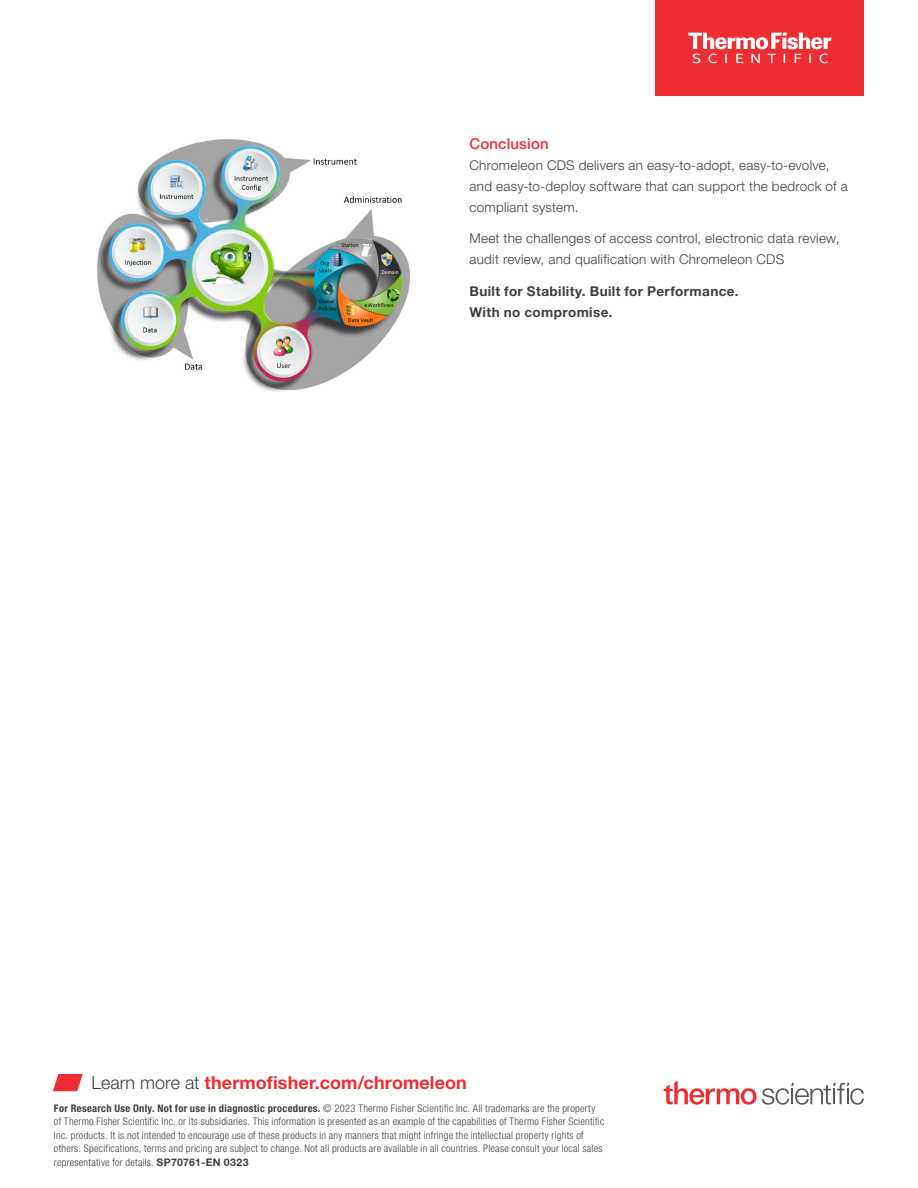
<style>
.page{position:relative;width:918px;height:1188px;background:#fff}
.page>*{position:absolute;margin:0;border:0;box-sizing:border-box;transform-origin:0 0}
.t1{font:700 18px "Helvetica Neue LTW1 G";letter-spacing:.01em;color:#ee2d33}
.t2{font:500 15px "Helvetica Neue LTW1 G";letter-spacing:.01em;color:#ee2d33}
.t3{font:300 13.5px/21px "Helvetica Neue LTW1 G";letter-spacing:.02em;color:#3e3e3f}
.t4{font:700 13.5px/21px "Helvetica Neue LTW1 G";letter-spacing:.03em;color:#3e3e3f}
.t5{font:300 condensed 10.5px/13.5px "Helvetica Neue LTW1 G";letter-spacing:.025em;color:#3e3e3f}
.s1{font-weight:300;color:#3e3e3f}
.s2{font-weight:700}
.s3{font-weight:700;font-stretch:normal}
</style>
<div class="page">
<img style="left:97px;top:139px;width:313px;height:253px">
<div style="left:656px;top:0;width:208px;height:96px;background:#ee2d33"></div>
<svg style="left:688px;top:33px;width:143px;height:30px"></svg>
<svg style="left:53px;top:1074px;width:30px;height:17px"></svg>
<svg style="left:664px;top:1081px;width:200px;height:24px"></svg>
<h2 class="t2" style="left:470px;top:134px;width:81px">Conclusion</h2>
<p class="t3" style="left:470px;top:154px;width:380px">Chromeleon CDS delivers an easy-to-adopt, easy-to-evolve, and easy-to-deploy software that can support the bedrock of a compliant system.</p>
<p class="t3" style="left:470px;top:228px;width:371px">Meet the challenges of access control, electronic data review, audit review, and qualification with Chromeleon CDS</p>
<p class="t4" style="left:470px;top:280px;width:271px">Built for Stability. Built for Performance.<br>With no compromise.</p>
<h1 class="t1" style="left:92px;top:1071px;width:377px"><span class="s1">Learn more at</span> thermofisher.com/chromeleon</h1>
<p class="t5" style="left:54px;top:1101px;width:552px"><span class="s2">For Research Use Only. Not for use in diagnostic procedures.</span> © 2023 Thermo Fisher Scientific Inc. All trademarks are the property of Thermo Fisher Scientific Inc. or its subsidiaries. This information is presented as an example of the capabilities of Thermo Fisher Scientific Inc. products. It is not intended to encourage use of these products in any manners that might infringe the intellectual property rights of others. Specifications, terms and pricing are subject to change. Not all products are available in all countries. Please consult your local sales representative for details. <span class="s3">SP70761-EN 0323</span></p>
</div>
